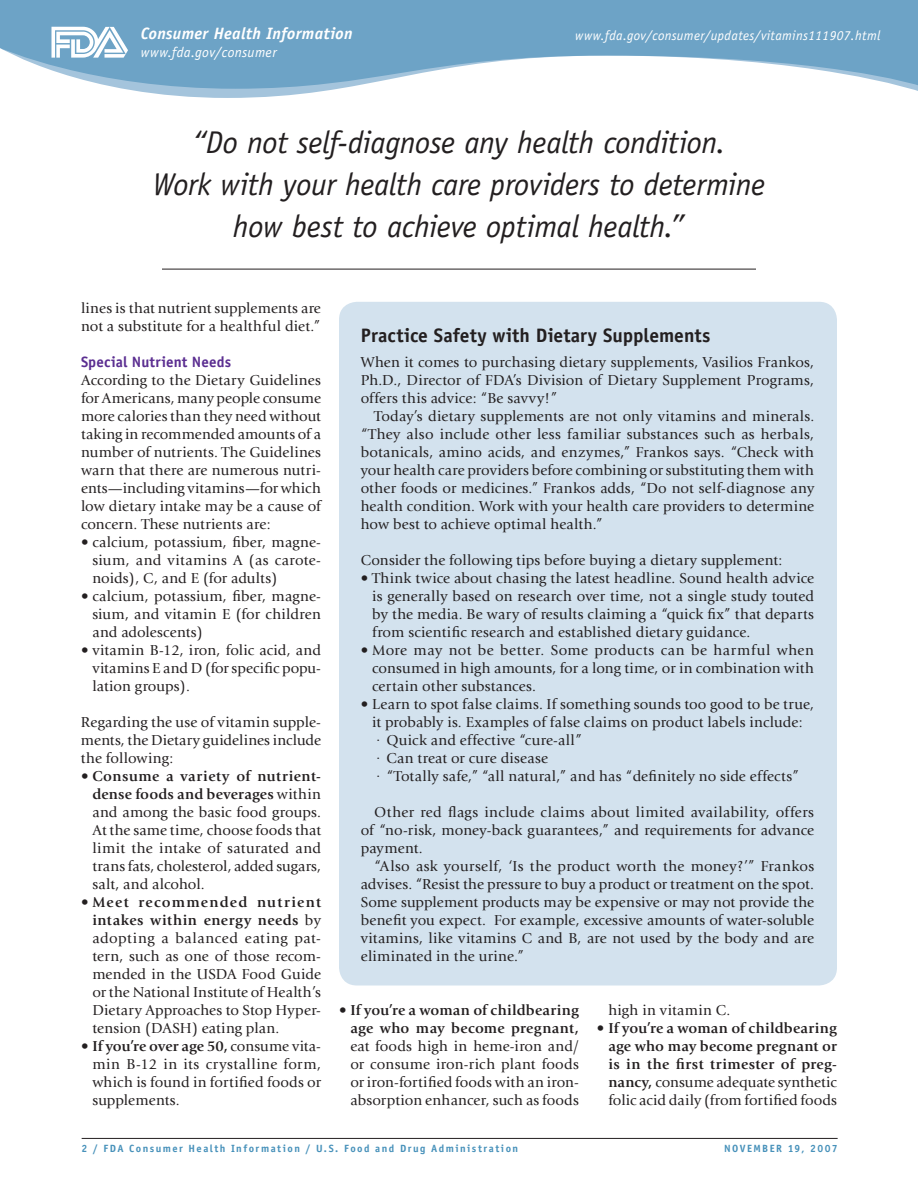
<style>
.page{position:relative;width:918px;height:1188px;background:#fff}
.page>*{position:absolute;margin:0;border:0;box-sizing:border-box;transform-origin:0 0}
.Pull_Quotes_Call-out{font:italic 31.5px/42px "Officina Sans";letter-spacing:-.01em;color:#231f20;text-align:center}
.Body_Text{font:700 19.5px "Officina Sans";color:#231f20}
.t1{font:italic 700 16.5px "Officina Sans";letter-spacing:.015em;color:#fff}
.Body_Text-2{font:15px/18px "Giovanni";letter-spacing:.01em;color:#231f20;text-align:justify}
.Body_Text-3{font:700 15px/18px "Giovanni";letter-spacing:.015em;color:#231f20;text-align:justify}
.Sub-Heads{font:700 15px "Officina Sans";letter-spacing:.01em;color:#5b2e91}
.t2{font:italic 14.25px "Officina Sans";letter-spacing:.025em;color:#fff}
.t3{font:italic 13.5px "Officina Sans";letter-spacing:.025em;color:#fff}
.t4{font:700 10.5px "Officina Sans";letter-spacing:.14em;color:#4791ba}
.s1{font-weight:700}
.s2{font-weight:400}
</style>
<div class="page">
<svg style="left:125px;top:89px;width:793px;height:9px"></svg>
<svg style="left:0;top:0;width:918px;height:89px;fill:#6da3c6"></svg>
<svg style="left:51px;top:27px;width:76px;height:31px"></svg>
<hr style="left:82px;top:1138px;width:756px;height:1px;background:#231f20">
<div style="left:339px;top:302px;width:498px;height:684px;background:#d3e2ee;border-radius:18px"></div>
<hr style="left:162px;top:269px;width:594px;height:1px;background:#231f20">
<p class="t1" style="left:141px;top:23px;width:213px">Consumer Health Information</p>
<p class="t3" style="left:575px;top:28px;width:307px">www.fda.gov/consumer/updates/vitamins111907.html</p>
<p class="t2" style="left:141px;top:44px;width:137px">www.fda.gov/consumer</p>
<p class="Pull_Quotes_Call-out" style="left:153px;top:122px;width:614px">“Do not self-diagnose any health condition.<br>Work with your health care providers to determine how best to achieve optimal health.”</p>
<p class="Body_Text-2" style="left:81px;top:299px;width:241px">lines is that nutrient supplements are not a substitute for a healthful diet.”</p>
<p class="Sub-Heads" style="left:81px;top:353px;width:152px">Special Nutrient Needs</p>
<p class="Body_Text-2" style="left:81px;top:371px;width:242px">According to the Dietary Guidelines for Americans, many people consume more calories than they need without taking in recommended amounts of a number of nutrients. The Guidelines warn that there are numerous nutri&shy;ents—including vitamins—for which low dietary intake may be a cause of concern. These nutrients are:</p>
<p class="Body_Text-2" style="left:92px;top:533px;width:230px;text-indent:-11px">• calcium, potassium, fiber, magne&shy;sium, and vitamins A (as carote&shy;noids), C, and E (for adults)</p>
<p class="Body_Text-2" style="left:92px;top:587px;width:230px;text-indent:-11px">• calcium, potassium, fiber, magne&shy;sium, and vitamin E (for children and adolescents)</p>
<p class="Body_Text-2" style="left:92px;top:641px;width:230px;text-indent:-11px">• vitamin B-12, iron, folic acid, and vitamins E and D (for specific popu&shy;lation groups).</p>
<p class="Body_Text-2" style="left:81px;top:713px;width:242px">Regarding the use of vitamin supple&shy;ments, the Dietary guidelines include the following:</p>
<p class="Body_Text-2" style="left:92px;top:767px;width:230px;text-indent:-11px">• <span class="s1">Consume a variety of nutrient&shy;dense foods and beverages</span> within and among the basic food groups.<br>At the same time, choose foods that limit the intake of saturated and trans fats, cholesterol, added sugars, salt, and alcohol.</p>
<p class="Body_Text-2" style="left:92px;top:893px;width:230px;text-indent:-11px">• <span class="s1">Meet recommended nutrient intakes within energy needs</span> by adopting a balanced eating pat&shy;tern, such as one of those recom&shy;mended in the USDA Food Guide or the National Institute of Health’s Dietary Approaches to Stop Hyper&shy;tension (DASH) eating plan.</p>
<p class="Body_Text-2" style="left:92px;top:1037px;width:230px;text-indent:-11px">• <span class="s1">If you’re over age 50,</span> consume vita&shy;min B-12 in its crystalline form, which is found in fortified foods or supplements.</p>
<p class="Body_Text" style="left:361px;top:323px;width:351px">Practice Safety with Dietary Supplements</p>
<p class="Body_Text-2" style="left:361px;top:353px;width:455px">When it comes to purchasing dietary supplements, Vasilios Frankos, Ph.D., Director of FDA’s Division of Dietary Supplement Programs, offers this advice: “Be savvy!”</p>
<p class="Body_Text-2" style="left:361px;top:407px;width:455px;text-indent:14px">Today’s dietary supplements are not only vitamins and minerals. “They also include other less familiar substances such as herbals, botanicals, amino acids, and enzymes,” Frankos says. “Check with your health care providers before combining or substituting them with other foods or medicines.” Frankos adds, “Do not self-diagnose any health condition. Work with your health care providers to determine how best to achieve optimal health.”</p>
<p class="Body_Text-2" style="left:361px;top:551px;width:423px">Consider the following tips before buying a dietary supplement:</p>
<p class="Body_Text-2" style="left:372px;top:569px;width:444px;text-indent:-11px">• Think twice about chasing the latest headline. Sound health advice is generally based on research over time, not a single study touted by the media. Be wary of results claiming a “quick fix” that departs from scientific research and established dietary guidance.</p>
<p class="Body_Text-2" style="left:372px;top:641px;width:444px;text-indent:-11px">• More may not be better. Some products can be harmful when consumed in high amounts, for a long time, or in combination with certain other substances.</p>
<p class="Body_Text-2" style="left:361px;top:695px;width:455px;text-align:center">• Learn to spot false claims. If something sounds too good to be true, it probably is. Examples of false claims on product labels include:</p>
<p class="Body_Text-2" style="left:374px;top:731px;width:209px">· Quick and effective “cure-all”</p>
<p class="Body_Text-2" style="left:374px;top:749px;width:175px">· Can treat or cure disease</p>
<p class="Body_Text-2" style="left:374px;top:767px;width:426px">· “Totally safe,” “all natural,” and has “definitely no side effects”</p>
<p class="Body_Text-2" style="left:361px;top:803px;width:455px;text-indent:14px">Other red flags include claims about limited availability, offers of “no-risk, money-back guarantees,” and requirements for advance payment.</p>
<p class="Body_Text-2" style="left:361px;top:857px;width:455px;text-indent:13px">“Also ask yourself, ‘Is the product worth the money?’” Frankos advises. “Resist the pressure to buy a product or treatment on the spot.<br>Some supplement products may be expensive or may not provide the benefit you expect. For example, excessive amounts of water-soluble vitamins, like vitamins C and B, are not used by the body and are eliminated in the urine.”</p>
<p class="Body_Text-2" style="left:350px;top:1001px;width:230px;text-indent:-11px">• <span class="s1">If you’re a woman of childbearing age who may become pregnant, </span>eat foods high in heme-iron and/ or consume iron-rich plant foods or iron-fortified foods with an iron&shy;absorption enhancer, such as foods</p>
<p class="Body_Text-2" style="left:608px;top:1001px;width:124px">high in vitamin C.</p>
<p class="Body_Text-3" style="left:608px;top:1019px;width:230px;text-indent:-11px"><span class="s2">•</span> If you’re a woman of childbearing age who may become pregnant or is in the first trimester of preg&shy;nancy, <span class="s2">consume adequate synthetic folic acid daily (from fortified foods</span></p>
<p class="t4" style="left:82px;top:1142px;width:438px">2 / FDA Consumer Health Information / U.S. Food and Drug Administration</p>
<p class="t4" style="left:724px;top:1142px;width:115px">NOVEMBER 19, 2007</p>
</div>
